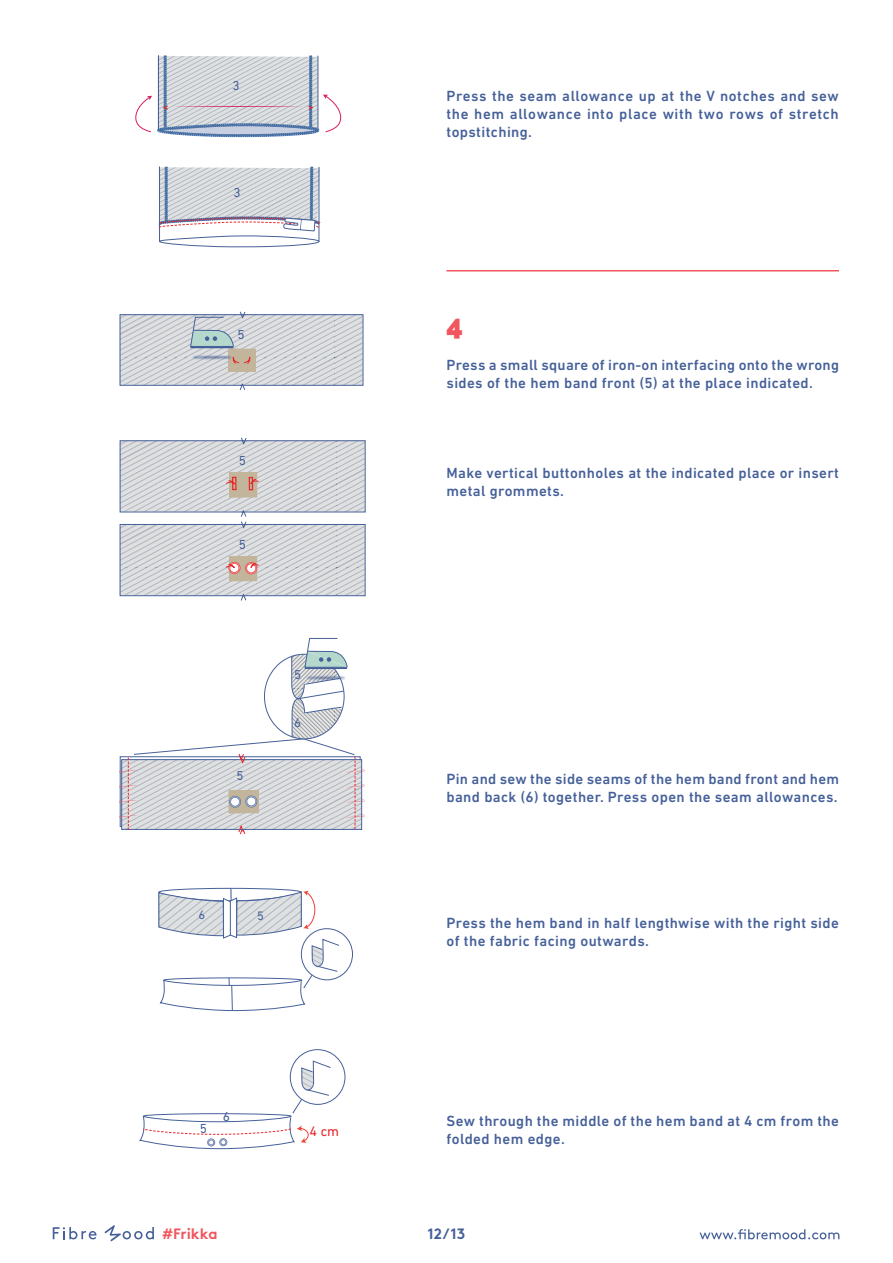
<style>
.page{position:relative;width:893px;height:1263px;background:#fff}
.page>*{position:absolute;margin:0;border:0;box-sizing:border-box;transform-origin:0 0}
.t1{font:900 28.5px "Raleway";color:#f0565d}
.t2{font:500 15px/18px "DIN Next LT Pro";letter-spacing:.025em;color:#456099}
.t3{font:700 15px "Brown";color:#f0565d}
.t4{font:700 15px "Brown";color:#456099}
.t5{font:14.1px "DIN Next LT Pro";color:#e8262a}
.t6{font:13.35px "DIN Next LT Pro";color:#456098}
.t7{font:13.2px "DIN Next LT Pro";color:#456098}
.t8{font:13.05px "DIN Next LT Pro";color:#456098}
.t9{font:12.45px "DIN Next LT Pro";color:#456098}
</style>
<div class="page">
<svg style="left:699px;top:1229px;width:140px;height:10px"></svg>
<svg style="left:53px;top:1227px;width:44px;height:12px"></svg>
<svg style="left:104px;top:1225px;width:50px;height:16px"></svg>
<hr style="left:446px;top:270px;width:393px;height:1px;background:#f0565d">
<hr style="left:158px;top:55px;width:1px;height:75px;background:#456098">
<svg style="left:135px;top:56px;width:207px;height:82px"></svg>
<svg style="left:167px;top:126px;width:148px;height:9px"></svg>
<div style="left:167px;top:126px;width:148px;height:9px;border:1px solid #466199;border-radius:50%"></div>
<hr style="left:159px;top:166px;width:1px;height:75px;background:#456098">
<svg style="left:158px;top:167px;width:163px;height:81px"></svg>
<svg style="left:120px;top:311px;width:243px;height:80px;background:#d1d4d7"></svg>
<svg style="left:120px;top:437px;width:245px;height:164px;background:#d4d5d9"></svg>
<svg style="left:119px;top:638px;width:245px;height:197px"></svg>
<img style="left:276px;top:645px;width:88px;height:64px">
<svg style="left:158px;top:887px;width:182px;height:125px"></svg>
<svg style="left:139px;top:1060px;width:193px;height:90px"></svg>
<div style="left:219px;top:1138px;width:8px;height:8px;border:2px solid #456098;border-radius:50%"></div>
<div style="left:220px;top:1139px;width:7px;height:6px;border:1px solid #fff;border-radius:50%"></div>
<p class="t7" style="left:232px;top:78px;width:9px">3</p>
<p class="t7" style="left:233px;top:185px;width:9px">3</p>
<p class="t7" style="left:238px;top:327px;width:9px">5</p>
<p class="t6" style="left:239px;top:453px;width:9px">5</p>
<p class="t6" style="left:239px;top:536px;width:9px">5</p>
<p class="t8" style="left:236px;top:768px;width:9px">5</p>
<p class="t8" style="left:294px;top:667px;width:9px">5</p>
<p class="t8" style="left:294px;top:715px;width:9px">6</p>
<p class="t9" style="left:198px;top:907px;width:8px">6</p>
<p class="t9" style="left:257px;top:908px;width:8px">5</p>
<p class="t6" style="left:223px;top:1108px;width:9px">6</p>
<p class="t6" style="left:200px;top:1120px;width:9px">5</p>
<p class="t5" style="left:310px;top:1123px;width:31px">4 cm</p>
<p class="t2" style="left:446px;top:87px;width:394px;text-align:justify">Press the seam allowance up at the V notches and sew the hem allowance into place with two rows of stretch topstitching.</p>
<h1 class="t1" style="left:446px;top:309px;width:18px">4</h1>
<p class="t2" style="left:446px;top:356px;width:394px">Press a small square of iron-on interfacing onto the wrong sides of the hem band front (5) at the place indicated.</p>
<p class="t2" style="left:446px;top:464px;width:394px">Make vertical buttonholes at the indicated place or insert metal grommets.</p>
<p class="t2" style="left:446px;top:770px;width:394px">Pin and sew the side seams of the hem band front and hem band back (6) together. Press open the seam allowances.</p>
<p class="t2" style="left:446px;top:914px;width:394px">Press the hem band in half lengthwise with the right side of the fabric facing outwards.</p>
<p class="t2" style="left:446px;top:1112px;width:394px">Sew through the middle of the hem band at 4 cm from the folded hem edge.</p>
<p class="t3" style="left:162px;top:1222px;width:57px">#Frikka</p>
<p class="t4" style="left:427px;top:1221px;width:40px">12/13</p>
</div>
